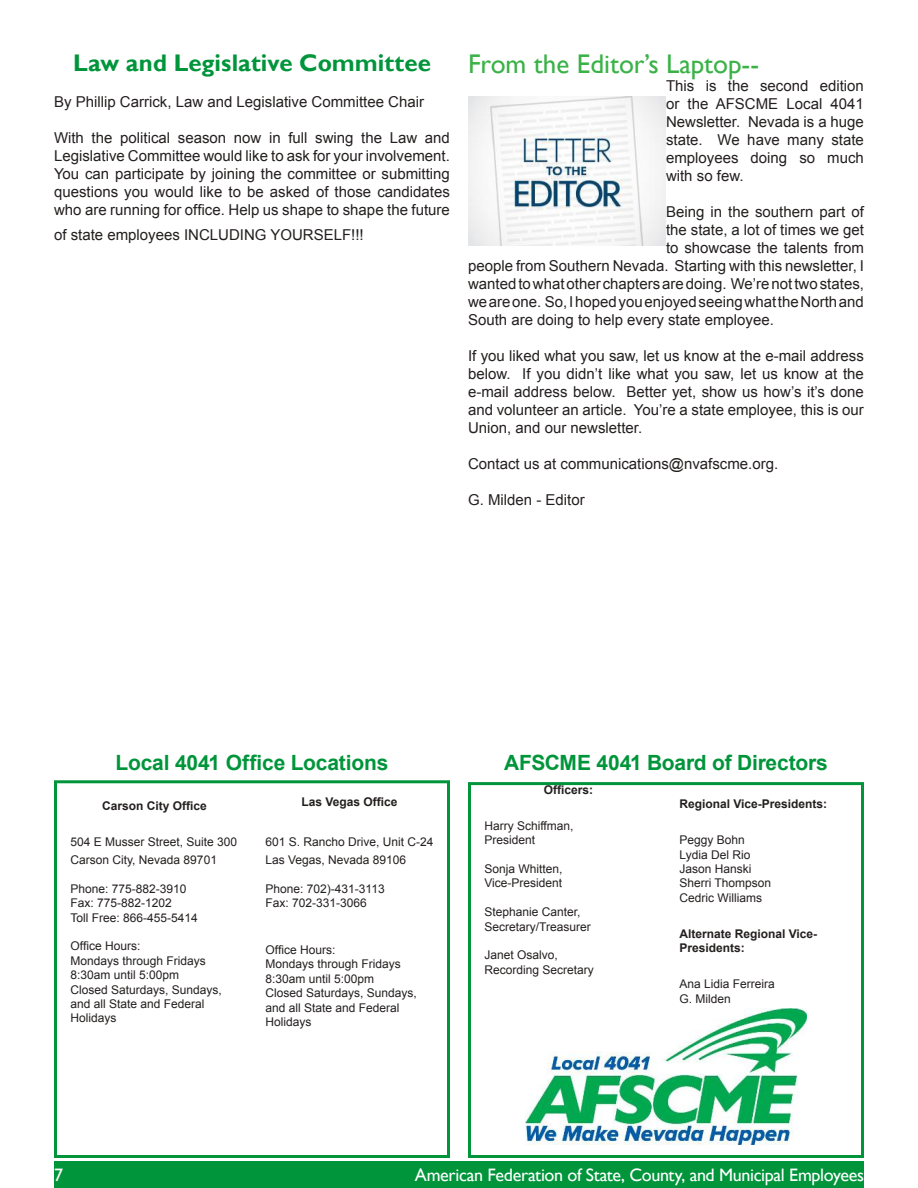
<style>
.page{position:relative;width:918px;height:1188px;background:#fff}
.page>*{position:absolute;margin:0;border:0;box-sizing:border-box;transform-origin:0 0}
.t1{font:27px "Gill Sans";color:#3ab247}
.t2{font:700 24px "Gill Sans";color:#00953b}
.t3{font:700 21px "Arial";letter-spacing:-.01em;color:#00953b}
.t4{font:18px "Gill Sans";letter-spacing:-.02em;color:#fff}
.t5{font:15px/18px "Arial";color:#241f1f;text-align:justify}
.t6{font:12px/14.4px "Arial";color:#241f1f}
.t7{font:700 12px/14.4px "Arial";color:#241f1f}
</style>
<div class="page">
<div style="left:54px;top:780px;width:396px;height:378px;border:3px solid #00953b"></div>
<div style="left:468px;top:782px;width:396px;height:376px;border:3px solid #00953b"></div>
<div style="left:54px;top:1161px;width:810px;height:27px;background:#00953b"></div>
<img style="left:468px;top:97px;width:198px;height:148px">
<img style="left:525px;top:1008px;width:282px;height:137px">
<h2 class="t2" style="left:73px;top:48px;width:360px">Law and Legislative Committee</h2>
<p class="t5" style="left:54px;top:92px;width:372px">By Phillip Carrick, Law and Legislative Committee Chair</p>
<p class="t5" style="left:54px;top:128px;width:397px">With the political season now in full swing the Law and Legislative Committee would like to ask for your involvement.<br>You can participate by joining the committee or submitting questions you would like to be asked of those candidates who are running for office. Help us shape to shape the future</p>
<p class="t5" style="left:54px;top:226px;width:311px">of state employees INCLUDING YOURSELF!!!</p>
<h1 class="t1" style="left:468px;top:48px;width:293px">From the Editor’s Laptop--</h1>
<p class="t5" style="left:666px;top:77px;width:199px">This is the second edition or the AFSCME Local 4041<br>Newsletter. Nevada is a huge state. We have many state employees doing so much with so few.</p>
<p class="t5" style="left:666px;top:203px;width:199px">Being in the southern part of</p>
<p class="t5" style="left:666px;top:221px;width:200px">the state, a lot of times we get</p>
<p class="t5" style="left:666px;top:239px;width:199px">to showcase the talents from</p>
<p class="t5" style="left:468px;top:257px;width:397px">people from Southern Nevada. Starting with this newsletter, I</p>
<p class="t5" style="left:468px;top:275px;width:398px">wanted to what other chapters are doing. We’re not two states,</p>
<p class="t5" style="left:468px;top:293px;width:397px">we are one. So, I hoped you enjoyed seeing what the North and</p>
<p class="t5" style="left:468px;top:311px;width:307px">South are doing to help every state employee.</p>
<p class="t5" style="left:468px;top:347px;width:397px">If you liked what you saw, let us know at the e-mail address below. If you didn’t like what you saw, let us know at the e-mail address below. Better yet, show us how’s it’s done and volunteer an article. You’re a state employee, this is our Union, and our newsletter.</p>
<p class="t5" style="left:468px;top:455px;width:312px">Contact us at communications@nvafscme.org.</p>
<p class="t5" style="left:468px;top:491px;width:118px">G. Milden - Editor</p>
<h3 class="t3" style="left:116px;top:749px;width:274px">Local 4041 Office Locations</h3>
<h3 class="t3" style="left:504px;top:749px;width:325px">AFSCME 4041 Board of Directors</h3>
<p class="t7" style="left:102px;top:799px;width:106px">Carson City Office</p>
<p class="t6" style="left:70px;top:833px;width:168px;line-height:18px">504 E Musser Street, Suite 300<br>Carson City, Nevada 89701</p>
<p class="t6" style="left:70px;top:882px;width:129px">Phone: 775-882-3910<br>Fax: 775-882-1202<br>Toll Free: 866-455-5414</p>
<p class="t6" style="left:70px;top:939px;width:153px">Office Hours:<br>Mondays through Fridays<br>8:30am until 5:00pm<br>Closed Saturdays, Sundays, and all State and Federal<br>Holidays</p>
<p class="t7" style="left:544px;top:783px;width:51px">Officers:</p>
<p class="t6" style="left:484px;top:819px;width:91px">Harry Schiffman,<br>President</p>
<p class="t6" style="left:484px;top:862px;width:80px">Sonja Whitten,<br>Vice-President</p>
<p class="t6" style="left:484px;top:905px;width:108px">Stephanie Canter,<br>Secretary/Treasurer</p>
<p class="t6" style="left:484px;top:948px;width:111px">Janet Osalvo,<br>Recording Secretary</p>
<p class="t7" style="left:301px;top:795px;width:98px">Las Vegas Office</p>
<p class="t6" style="left:266px;top:833px;width:169px;line-height:18px">601 S. Rancho Drive, Unit C-24<br>Las Vegas, Nevada 89106</p>
<p class="t6" style="left:266px;top:882px;width:121px">Phone: 702)-431-3113<br>Fax: 702-331-3066</p>
<p class="t6" style="left:266px;top:943px;width:153px">Office Hours:<br>Mondays through Fridays<br>8:30am until 5:00pm<br>Closed Saturdays, Sundays, and all State and Federal<br>Holidays</p>
<p class="t7" style="left:680px;top:797px;width:149px">Regional Vice-Presidents:</p>
<p class="t6" style="left:680px;top:833px;width:93px">Peggy Bohn<br>Lydia Del Rio<br>Jason Hanski<br>Sherri Thompson<br>Cedric Williams</p>
<p class="t7" style="left:680px;top:927px;width:139px">Alternate Regional Vice-<br>Presidents:</p>
<p class="t6" style="left:680px;top:977px;width:97px">Ana Lidia Ferreira<br>G. Milden</p>
<p class="t4" style="left:54px;top:1164px;width:10px">7</p>
<p class="t4" style="left:415px;top:1164px;width:451px">American Federation of State, County, and Municipal Employees</p>
</div>
